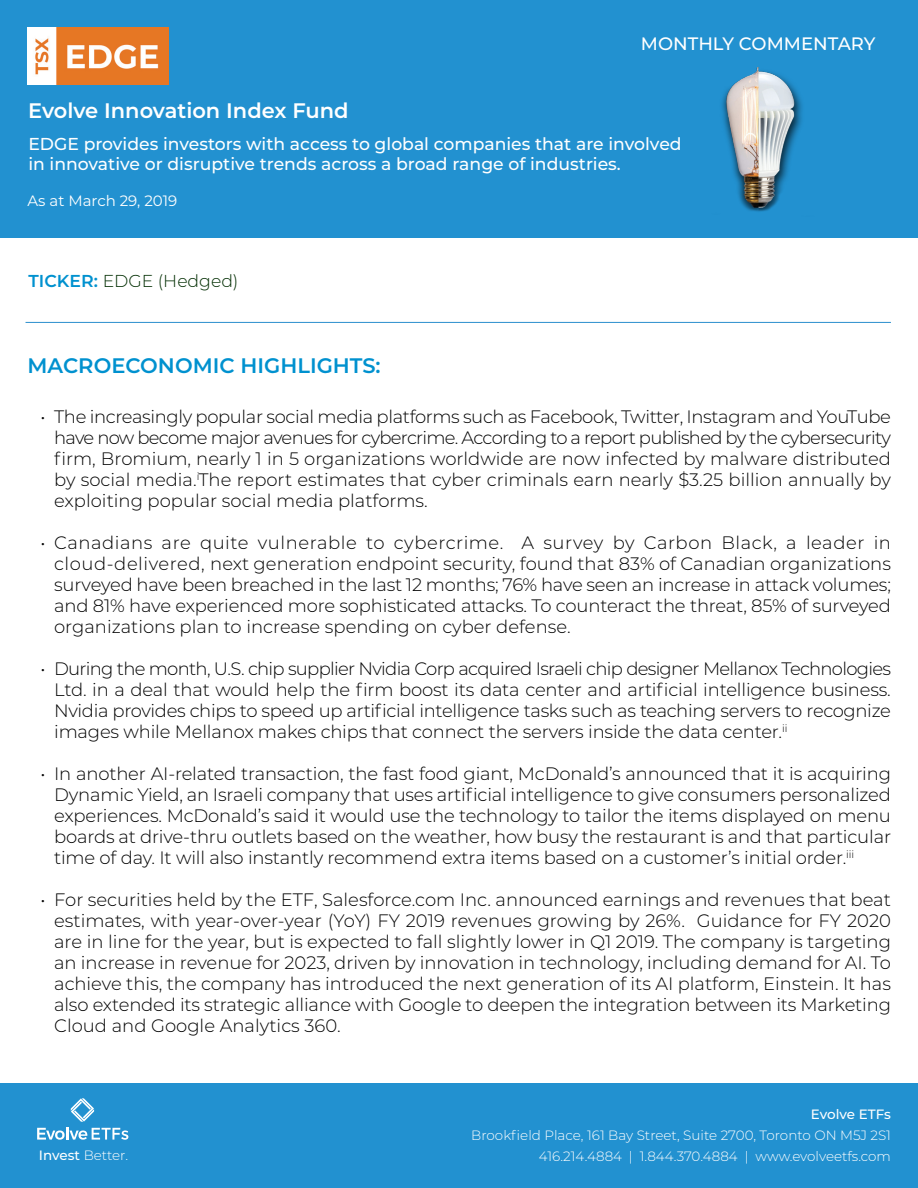
<style>
.page{position:relative;width:918px;height:1188px;background:#fff}
.page>*{position:absolute;margin:0;border:0;box-sizing:border-box;transform-origin:0 0}
.t1{font:600 21px "Montserrat";color:#fff}
.t2{font:600 21px "Montserrat";color:#0091cf}
.t3{font:300 18px/21px "Montserrat";letter-spacing:-.01em;color:#000;text-align:justify}
.t4{font:500 18px "Montserrat";color:#fff}
.t5{font:500 17.25px/20.7px "Montserrat";color:#fff}
.t6{font:300 17.25px "Montserrat";color:#002d00}
.t7{font:15px "Montserrat";color:#fff}
.t8{font:300 13.5px "Montserrat";color:#fff}
.t9{font:500 13.5px "Montserrat";letter-spacing:-.005em;color:#fff}
.s1{font-weight:600;color:#0091cf}
.s2{font-weight:500}
</style>
<div class="page">
<div style="left:0;top:1084px;width:918px;height:104px;background:#2291d0"></div>
<div style="left:0;top:0;width:918px;height:238px;background:#2291d0"></div>
<img style="left:27px;top:28px;width:142px;height:56px">
<hr style="left:26px;top:322px;width:865px;height:1px;background:#2b8ecd">
<svg style="left:37px;top:1098px;width:91px;height:42px"></svg>
<img style="left:722px;top:67px;width:80px;height:145px">
<p class="t4" style="left:641px;top:31px;width:236px">MONTHLY COMMENTARY</p>
<p class="t1" style="left:28px;top:95px;width:322px">Evolve Innovation Index Fund</p>
<p class="t5" style="left:28px;top:132px;width:655px">EDGE provides investors with access to global companies that are involved in innovative or disruptive trends across a broad range of industries.</p>
<p class="t7" style="left:28px;top:191px;width:151px">As at March 29, 2019</p>
<p class="t6" style="left:29px;top:270px;width:212px"><span class="s1">TICKER:</span> EDGE (Hedged)</p>
<p class="t2" style="left:27px;top:351px;width:355px">MACROECONOMIC HIGHLIGHTS:</p>
<p class="t3" style="left:54px;top:406px;width:838px;text-indent:-14px">• The increasingly popular social media platforms such as Facebook, Twitter, Instagram and YouTube have now become major avenues for cybercrime. According to a report published by the cybersecurity firm, Bromium, nearly 1 in 5 organizations worldwide are now infected by malware distributed by social media.<sup>i</sup>The report estimates that cyber criminals earn nearly $3.25 billion annually by exploiting popular social media platforms.</p>
<p class="t3" style="left:54px;top:532px;width:838px;text-indent:-14px">• Canadians are quite vulnerable to cybercrime. A survey by Carbon Black, a leader in cloud-delivered, next generation endpoint security, found that 83% of Canadian organizations surveyed have been breached in the last 12 months; 76% have seen an increase in attack volumes; and 81% have experienced more sophisticated attacks. To counteract the threat, 85% of surveyed organizations plan to increase spending on cyber defense.</p>
<p class="t3" style="left:54px;top:658px;width:838px;text-indent:-14px">• During the month, U.S. chip supplier Nvidia Corp acquired Israeli chip designer Mellanox Technologies Ltd. in a deal that would help the firm boost its data center and artificial intelligence business.<br>Nvidia provides chips to speed up artificial intelligence tasks such as teaching servers to recognize images while Mellanox makes chips that connect the servers inside the data center.<sup>ii</sup></p>
<p class="t3" style="left:54px;top:763px;width:838px;text-indent:-14px">• In another AI-related transaction, the fast food giant, McDonald’s announced that it is acquiring Dynamic Yield, an Israeli company that uses artificial intelligence to give consumers personalized experiences. McDonald’s said it would use the technology to tailor the items displayed on menu boards at drive-thru outlets based on the weather, how busy the restaurant is and that particular time of day. It will also instantly recommend extra items based on a customer’s initial order.<sup>iii</sup></p>
<p class="t3" style="left:54px;top:889px;width:838px;text-indent:-14px">• For securities held by the ETF, Salesforce.com Inc. announced earnings and revenues that beat estimates, with year-over-year (YoY) FY 2019 revenues growing by 26%. Guidance for FY 2020 are in line for the year, but is expected to fall slightly lower in Q1 2019. The company is targeting an increase in revenue for 2023, driven by innovation in technology, including demand for AI. To achieve this, the company has introduced the next generation of its AI platform, Einstein. It has also extended its strategic alliance with Google to deepen the integration between its Marketing Cloud and Google Analytics 360.</p>
<p class="t9" style="left:811px;top:1105px;width:82px">Evolve ETFs</p>
<p class="t8" style="left:471px;top:1126px;width:421px">Brookfield Place, 161 Bay Street, Suite 2700, Toronto ON M5J 2S1</p>
<p class="t8" style="left:39px;top:1146px;width:91px"><span class="s2">Invest</span> Better.</p>
<p class="t8" style="left:539px;top:1147px;width:354px">416.214.4884 | 1.844.370.4884 | www.evolveetfs.com</p>
</div>
